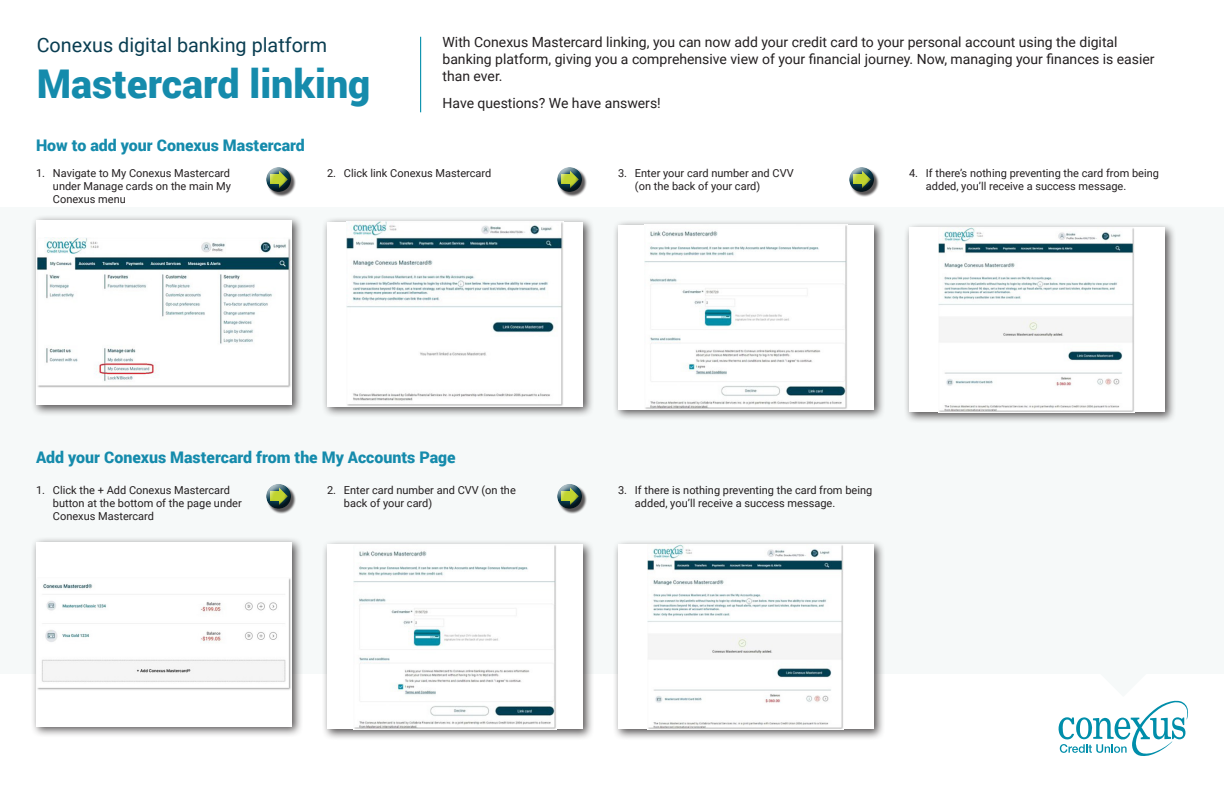
<style>
.page{position:relative;width:1224px;height:792px;background:#fff}
.page>*{position:absolute;margin:0;border:0;box-sizing:border-box;transform-origin:0 0}
.t1{font:900 39.6px "Roboto";color:#158bac}
.t2{font:19.8px "Roboto";color:#093d51}
.t3{font:900 16px "Roboto";color:#158bac}
.t4{font:14px/16.8px "Roboto";color:#231f20}
.t5{font:11px/13.2px "Roboto";color:#231f20}
</style>
<div class="page">
<div style="left:0;top:207px;width:1224px;height:467px;background:#f6f9f9"></div>
<svg style="left:1058px;top:700px;width:130px;height:56px"></svg>
<hr style="left:420px;top:37px;width:1px;height:75px;background:#008eaa">
<div style="left:904px;top:222px;width:272px;height:202px;background:#231f20;opacity:.75"></div>
<div style="left:909px;top:228px;width:256px;height:184px;background:#fff"></div>
<img style="left:939px;top:228px;width:196px;height:184px">
<div style="left:613px;top:219px;width:272px;height:202px;background:#231f20;opacity:.75"></div>
<div style="left:618px;top:225px;width:256px;height:184px;background:#fff"></div>
<img style="left:644px;top:225px;width:203px;height:184px">
<div style="left:613px;top:539px;width:272px;height:202px;background:#231f20;opacity:.75"></div>
<div style="left:618px;top:545px;width:256px;height:184px;background:#fff"></div>
<img style="left:648px;top:545px;width:196px;height:184px">
<div style="left:322px;top:216px;width:272px;height:202px;background:#231f20;opacity:.75"></div>
<div style="left:327px;top:222px;width:256px;height:185px;background:#fff"></div>
<img style="left:347px;top:222px;width:216px;height:184px">
<div style="left:322px;top:539px;width:272px;height:202px;background:#231f20;opacity:.75"></div>
<div style="left:327px;top:545px;width:256px;height:184px;background:#fff"></div>
<img style="left:353px;top:545px;width:203px;height:184px">
<div style="left:558px;top:168px;width:29px;height:29px;background:#231f20;opacity:.75"></div>
<div style="left:555px;top:166px;width:27px;height:18px;background:#fff;opacity:.75"></div>
<div style="left:555px;top:170px;width:27px;height:23px;background:#231f20;opacity:.75"></div>
<div style="left:31px;top:215px;width:272px;height:201px;background:#231f20;opacity:.75"></div>
<div style="left:36px;top:220px;width:256px;height:185px;background:#fff"></div>
<img style="left:36px;top:237px;width:255px;height:151px">
<div style="left:31px;top:536px;width:272px;height:202px;background:#231f20;opacity:.75"></div>
<div style="left:36px;top:542px;width:256px;height:184px;background:#fff"></div>
<img style="left:37px;top:578px;width:254px;height:112px">
<div style="left:267px;top:168px;width:29px;height:29px;background:#231f20;opacity:.75"></div>
<div style="left:264px;top:166px;width:27px;height:18px;background:#fff;opacity:.75"></div>
<div style="left:264px;top:170px;width:27px;height:23px;background:#231f20;opacity:.75"></div>
<div style="left:558px;top:485px;width:29px;height:29px;background:#231f20;opacity:.75"></div>
<div style="left:555px;top:483px;width:27px;height:18px;background:#fff;opacity:.75"></div>
<div style="left:555px;top:487px;width:27px;height:23px;background:#231f20;opacity:.75"></div>
<div style="left:267px;top:485px;width:29px;height:29px;background:#231f20;opacity:.75"></div>
<div style="left:264px;top:483px;width:27px;height:18px;background:#fff;opacity:.75"></div>
<div style="left:264px;top:487px;width:27px;height:23px;background:#231f20;opacity:.75"></div>
<div style="left:850px;top:168px;width:29px;height:29px;background:#231f20;opacity:.75"></div>
<div style="left:847px;top:166px;width:27px;height:18px;background:#fff;opacity:.75"></div>
<div style="left:847px;top:170px;width:27px;height:23px;background:#231f20;opacity:.75"></div>
<h2 class="t2" style="left:37px;top:31px;width:292px">Conexus digital banking platform</h2>
<h1 class="t1" style="left:37px;top:56px;width:335px">Mastercard linking</h1>
<h3 class="t3" style="left:36px;top:134px;width:270px">How to add your Conexus Mastercard</h3>
<p class="t4" style="left:443px;top:33px;width:714px">With Conexus Mastercard linking, you can now add your credit card to your personal account using the digital banking platform, giving you a comprehensive view of your financial journey. Now, managing your finances is easier than ever.</p>
<p class="t4" style="left:443px;top:94px;width:220px">Have questions? We have answers!</p>
<p class="t5" style="left:53px;top:166px;width:180px;text-align:justify;text-indent:-17px">1. Navigate to My Conexus Mastercard under Manage cards on the main My Conexus menu</p>
<p class="t5" style="left:327px;top:166px;width:166px">2. Click link Conexus Mastercard</p>
<p class="t5" style="left:635px;top:166px;width:160px;text-indent:-17px">3. Enter your card number and CVV (on the back of your card)</p>
<p class="t5" style="left:926px;top:166px;width:235px;text-indent:-17px">4. If there’s nothing preventing the card from being added, you’ll receive a success message.</p>
<h3 class="t3" style="left:36px;top:446px;width:421px">Add your Conexus Mastercard from the My Accounts Page</h3>
<p class="t5" style="left:53px;top:483px;width:190px;text-indent:-17px">1. Click the + Add Conexus Mastercard button at the bottom of the page under<br>Conexus Mastercard</p>
<p class="t5" style="left:344px;top:483px;width:173px;text-indent:-17px">2. Enter card number and CVV (on the back of your card)</p>
<p class="t5" style="left:635px;top:483px;width:239px;text-indent:-17px">3. If there is nothing preventing the card from being added, you’ll receive a success message.</p>
</div>
